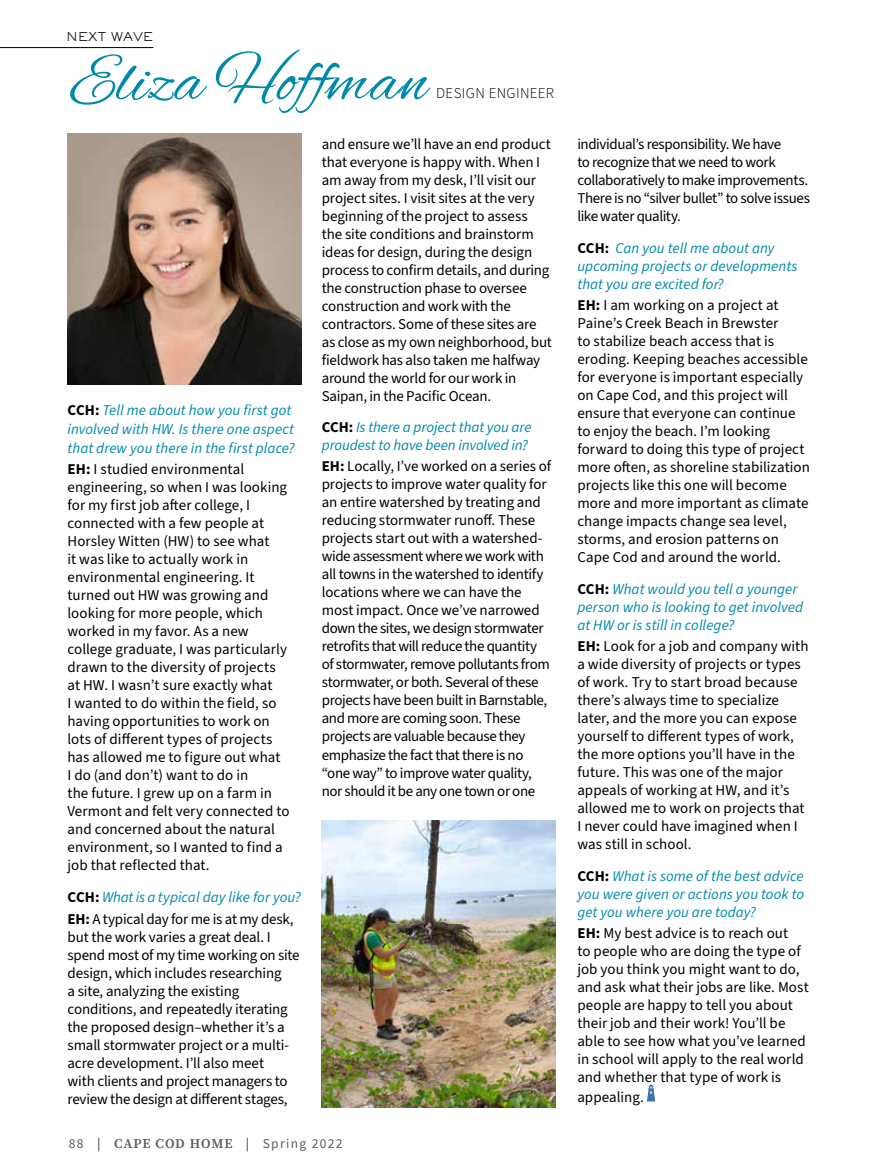
<style>
.page{position:relative;width:891px;height:1175px;background:#fff}
.page>*{position:absolute;margin:0;border:0;box-sizing:border-box;transform-origin:0 0}
.t1{font:67.5px "Alex Brush";color:#008aaa}
.t2{font:15px/18px "Source Sans 3";letter-spacing:-.005em;color:#000}
.t3{font:italic 15px/18px "Source Sans 3";color:#008aaa}
.t4{font:15px/18px "Source Sans 3";letter-spacing:-.03em;color:#000}
.t5{font:300 15px "Source Sans 3";letter-spacing:.025em;color:#000}
.t6{font:13.5px "Source Sans Pro";letter-spacing:.1em;color:#5a5b5d}
.t7{font:300 12px "Sackers Gothic Std";color:#000}
.s1{font-weight:700;font-style:normal;color:#000}
.s2{font-weight:700}
.s3{font-style:normal;color:#000}
.s4{font-weight:600;color:#58595b}
.s5{font-family:"Source Serif Pro";font-weight:600}
</style>
<div class="page">
<hr style="left:0;top:47px;width:153px;height:1px;background:#000">
<img style="left:68px;top:133px;width:233px;height:251px">
<svg style="left:647px;top:1084px;width:8px;height:17px"></svg>
<img style="left:322px;top:820px;width:234px;height:287px">
<p class="t7" style="left:66px;top:28px;width:89px">NEXT WAVE</p>
<h1 class="t1" style="left:70px;top:43px;width:359px">Eliza Hoffman</h1>
<p class="t5" style="left:436px;top:83px;width:119px">DESIGN ENGINEER</p>
<p class="t3" style="left:68px;top:401px;width:229px;line-height:18.8px"><span class="s1">CCH:</span> Tell me about how you first got involved with HW. Is there one aspect that drew you there in the first place?</p>
<p class="t2" style="left:68px;top:460px;width:224px"><span class="s2">EH:</span> I studied environmental engineering, so when I was looking for my first job after college, I connected with a few people at<br>Horsley Witten (HW) to see what<br>it was like to actually work in environmental engineering. It turned out HW was growing and looking for more people, which worked in my favor. As a new college graduate, I was particularly drawn to the diversity of projects at HW. I wasn’t sure exactly what<br>I wanted to do within the field, so having opportunities to work on lots of different types of projects has allowed me to figure out what<br>I do (and don’t) want to do in<br>the future. I grew up on a farm in<br>Vermont and felt very connected to and concerned about the natural environment, so I wanted to find a job that reflected that.</p>
<p class="t3" style="left:68px;top:887px;width:235px;line-height:21.3px"><span class="s1">CCH:</span> What is a typical day like for you?<br><span class="s1">EH:</span> <span class="s3">A typical day for me is at my desk,</span></p>
<p class="t2" style="left:68px;top:928px;width:234px">but the work varies a great deal. I spend most of my time working on site design, which includes researching<br>a site, analyzing the existing conditions, and repeatedly iterating the proposed design–whether it’s a small stormwater project or a multi&shy;acre development. I’ll also meet<br>with clients and project managers to review the design at different stages,</p>
<p class="t2" style="left:322px;top:135px;width:232px">and ensure we’ll have an end product that everyone is happy with. When I am away from my desk, I’ll visit our project sites. I visit sites at the very beginning of the project to assess the site conditions and brainstorm ideas for design, during the design process to confirm details, and during the construction phase to oversee construction and work with the contractors. Some of these sites are as close as my own neighborhood, but fieldwork has also taken me halfway around the world for our work in Saipan, in the Pacific Ocean.</p>
<p class="t3" style="left:322px;top:418px;width:211px"><span class="s1">CCH:</span> Is there a project that you are proudest to have been involved in?</p>
<p class="t2" style="left:322px;top:458px;width:231px"><span class="s2">EH:</span> Locally, I’ve worked on a series of projects to improve water quality for an entire watershed by treating and reducing stormwater runoff. These projects start out with a watershed&shy;wide assessment where we work with all towns in the watershed to identify locations where we can have the most impact. Once we’ve narrowed down the sites, we design stormwater retrofits that will reduce the quantity of stormwater, remove pollutants from stormwater, or both. Several of these projects have been built in Barnstable, and more are coming soon. These projects are valuable because they emphasize the fact that there is no “one way” to improve water quality, nor should it be any one town or one</p>
<p class="t6" style="left:69px;top:1135px;width:275px">88 <span class="s4">|</span> <span class="s5">CAPE COD HOME</span> <span class="s4">|</span> Spring 2022</p>
<p class="t4" style="left:577px;top:136px;width:234px">individual’s responsibility. We have<br>to recognize that we need to work collaboratively to make improvements.<br>There is no “silver bullet” to solve issues like water quality.</p>
<p class="t3" style="left:577px;top:239px;width:222px"><span class="s1">CCH:</span> Can you tell me about any upcoming projects or developments that you are excited for?</p>
<p class="t2" style="left:577px;top:297px;width:234px"><span class="s2">EH:</span> I am working on a project at Paine’s Creek Beach in Brewster<br>to stabilize beach access that is eroding. Keeping beaches accessible for everyone is important especially on Cape Cod, and this project will ensure that everyone can continue to enjoy the beach. I’m looking forward to doing this type of project more often, as shoreline stabilization projects like this one will become more and more important as climate change impacts change sea level, storms, and erosion patterns on Cape Cod and around the world.</p>
<p class="t3" style="left:577px;top:580px;width:227px"><span class="s1">CCH:</span> What would you tell a younger person who is looking to get involved at HW or is still in college?</p>
<p class="t2" style="left:577px;top:637px;width:233px"><span class="s2">EH:</span> Look for a job and company with a wide diversity of projects or types of work. Try to start broad because there’s always time to specialize later, and the more you can expose yourself to different types of work, the more options you’ll have in the future. This was one of the major appeals of working at HW, and it’s allowed me to work on projects that<br>I never could have imagined when I was still in school.</p>
<p class="t3" style="left:577px;top:867px;width:228px;text-align:justify"><span class="s1">CCH:</span> What is some of the best advice you were given or actions you took to get you where you are today?</p>
<p class="t2" style="left:577px;top:924px;width:233px"><span class="s2">EH:</span> My best advice is to reach out<br>to people who are doing the type of job you think you might want to do, and ask what their jobs are like. Most people are happy to tell you about their job and their work! You’ll be able to see how what you’ve learned in school will apply to the real world and whether that type of work is</p>
<p class="t2" style="left:577px;top:1088px;width:68px">appealing.</p>
</div>
